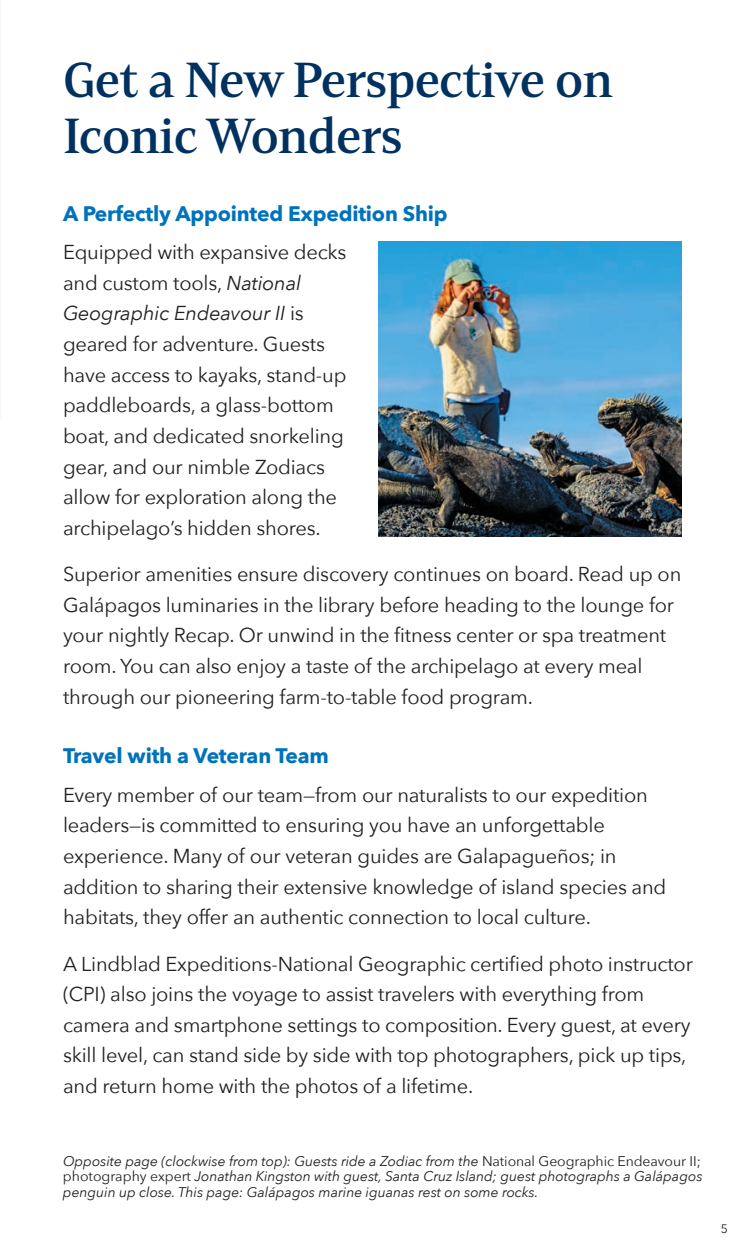
<style>
.page{position:relative;width:756px;height:1260px;background:#fff}
.page>*{position:absolute;margin:0;border:0;box-sizing:border-box;transform-origin:0 0}
.General_-_Headline_1{font:49px/56px "Mandrelex Nor Dem";letter-spacing:-.02em;color:#003160}
.General_-_Headline_3{font:700 21px "Avenir Next";letter-spacing:-.01em;color:#0072bc}
.Features_-_Body{font:20.12px/30.6px "Avenir Next";letter-spacing:-.01em;color:#231f20}
.General_-_Photo_Caption{font:italic 14px/15.8px "Avenir Next";letter-spacing:-.005em;color:#231f20;text-align:justify}
.t1{font:12.25px "Avenir Next";color:#231f20}
.s1{font-style:italic}
.s2{font-style:normal}
</style>
<div class="page">
<img style="left:378px;top:241px;width:303px;height:296px">
<p class="General_-_Headline_1" style="left:63px;top:53px;width:552px">Get a New Perspective on<br>Iconic Wonders</p>
<p class="General_-_Headline_3" style="left:63px;top:195px;width:386px">A Perfectly Appointed Expedition Ship</p>
<p class="Features_-_Body" style="left:63px;top:236px;width:285px">Equipped with expansive decks and custom tools, <span class="s1">National<br>Geographic Endeavour II</span> is geared for adventure. Guests have access to kayaks, stand-up paddleboards, a glass-bottom boat, and dedicated snorkeling gear, and our nimble Zodiacs allow for exploration along the archipelago’s hidden shores.</p>
<p class="Features_-_Body" style="left:63px;top:558px;width:620px">Superior amenities ensure discovery continues on board. Read up on Galápagos luminaries in the library before heading to the lounge for your nightly Recap. Or unwind in the fitness center or spa treatment room. You can also enjoy a taste of the archipelago at every meal through our pioneering farm-to-table food program.</p>
<p class="General_-_Headline_3" style="left:63px;top:738px;width:267px">Travel with a Veteran Team</p>
<p class="Features_-_Body" style="left:63px;top:779px;width:605px">Every member of our team—from our naturalists to our expedition leaders—is committed to ensuring you have an unforgettable experience. Many of our veteran guides are Galapagueños; in addition to sharing their extensive knowledge of island species and habitats, they offer an authentic connection to local culture.</p>
<p class="Features_-_Body" style="left:63px;top:947px;width:632px">A Lindblad Expeditions-National Geographic certified photo instructor (CPI) also joins the voyage to assist travelers with everything from camera and smartphone settings to composition. Every guest, at every skill level, can stand side by side with top photographers, pick up tips, and return home with the photos of a lifetime.</p>
<p class="General_-_Photo_Caption" style="left:63px;top:1152px;width:641px">Opposite page (clockwise from top): Guests ride a Zodiac from the <span class="s2">National Geographic Endeavour II; photography expert</span> Jonathan Kingston with guest, Santa Cruz Island; guest photographs a Galápagos penguin up close. This page: Galápagos marine iguanas rest on some rocks.</p>
<p class="t1" style="left:721px;top:1218px;width:9px">5</p>
</div>
